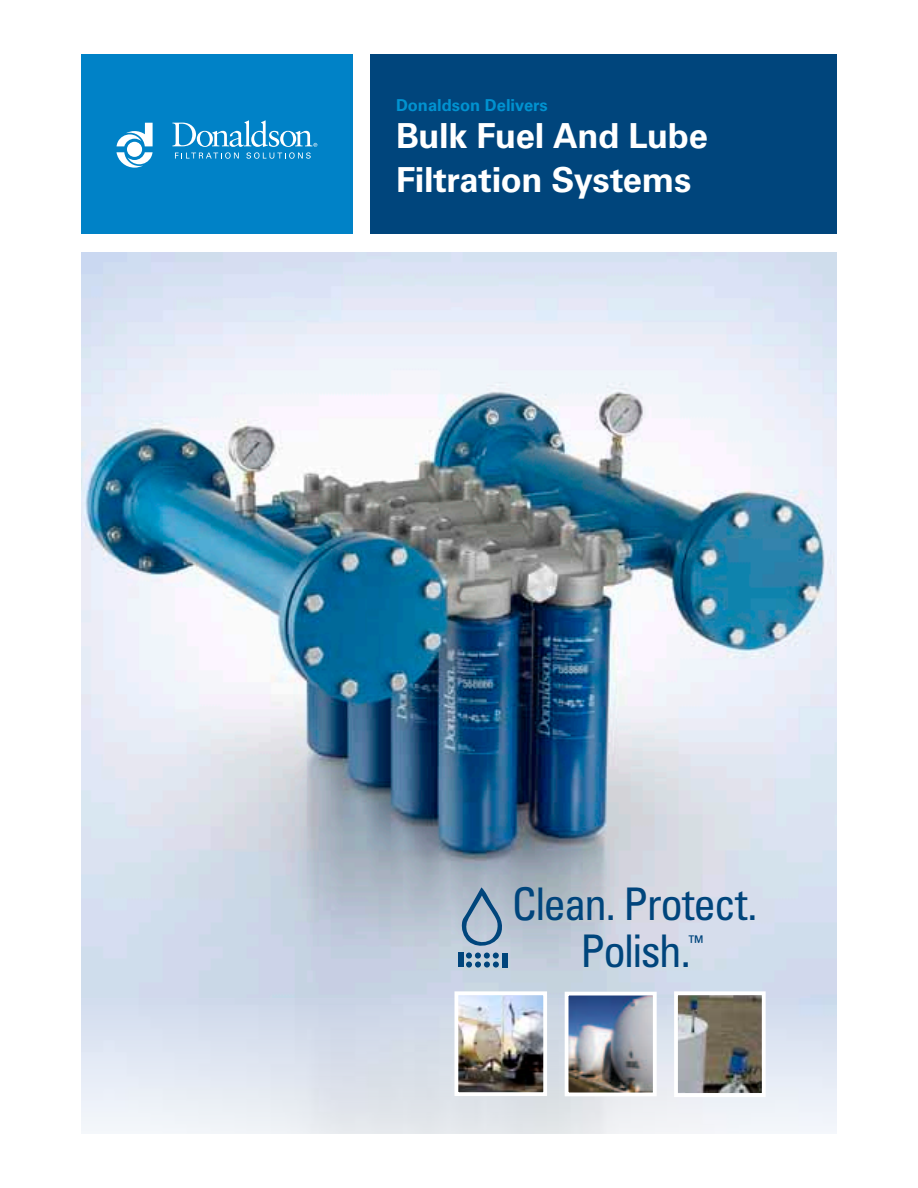
<style>
.page{position:relative;width:918px;height:1188px;background:#fff}
.page>*{position:absolute;margin:0;border:0;box-sizing:border-box;transform-origin:0 0}
.t1{font:condensed 45px/46.7px "Univers LT Std";letter-spacing:-.035em;color:#00457c;text-align:center}
.t2{font:700 34.5px/43.5px "Univers LT Std";letter-spacing:-.01em;color:#fff}
.t3{font:condensed 17.55px "Univers LT Std";color:#00457c}
.t4{font:700 16.5px "Univers LT Std";color:#0092d0}
</style>
<div class="page">
<div style="left:371px;top:54px;width:466px;height:180px;background:#00457c"></div>
<div style="left:81px;top:54px;width:272px;height:180px;background:#0082c7"></div>
<svg style="left:116px;top:120px;width:201px;height:48px"></svg>
<img style="left:81px;top:252px;width:756px;height:746px">
<img style="left:460px;top:996px;width:82px;height:95px">
<div style="left:455px;top:991px;width:92px;height:105px;border:4px solid #fff"></div>
<img style="left:679px;top:996px;width:82px;height:96px">
<div style="left:674px;top:991px;width:92px;height:106px;border:4px solid #fff"></div>
<img style="left:570px;top:997px;width:82px;height:94px">
<div style="left:565px;top:992px;width:92px;height:104px;border:4px solid #fff"></div>
<div style="left:502px;top:953px;width:5px;height:14px;background:#00457c"></div>
<div style="left:458px;top:953px;width:6px;height:14px;background:#00457c"></div>
<svg style="left:460px;top:887px;width:44px;height:81px;background:#8ca5bd"></svg>
<p class="t4" style="left:396px;top:95px;width:153px">Donaldson Delivers</p>
<p class="t2" style="left:396px;top:115px;width:313px">Bulk Fuel And Lube<br>Filtration Systems</p>
<h1 class="t1" style="left:512px;top:880px;width:247px">Clean. Protect.<br>Polish.</h1>
<p class="t3" style="left:689px;top:930px;width:16px">™</p>
</div>
